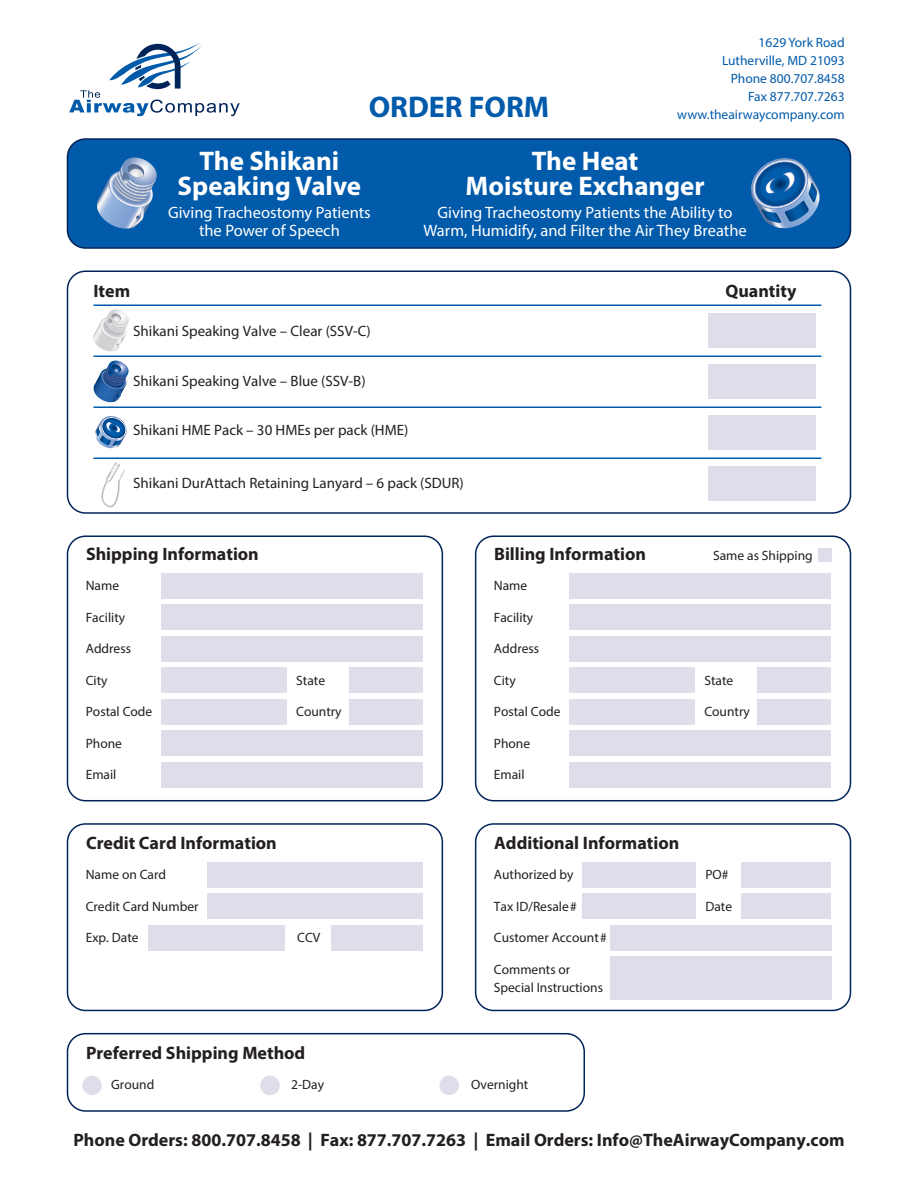
<style>
.page{position:relative;width:918px;height:1188px;background:#fff}
.page>*{position:absolute;margin:0;border:0;box-sizing:border-box;transform-origin:0 0}
.t1{font:700 30px "Myriad Pro";color:#015aaa}
.t2{font:700 27px/25.5px "Myriad Pro";color:#fff;text-align:center}
.t3{font:700 18px "Myriad Pro";color:#231f20}
.t4{font:16.5px/18px "Myriad Pro";color:#fff;text-align:center}
.t5{font:15px "Myriad Pro";color:#231f20}
.t6{font:13.5px/18px "Myriad Pro";color:#231f20}
.t7{font:13.5px/18px "Myriad Pro";color:#015aaa;text-align:right}
</style>
<div class="page">
<div style="left:708px;top:313px;width:107px;height:35px;background:#dedeeb"></div>
<div style="left:708px;top:364px;width:107px;height:35px;background:#dedeeb"></div>
<div style="left:708px;top:415px;width:107px;height:35px;background:#dedeeb"></div>
<div style="left:708px;top:466px;width:107px;height:35px;background:#dedeeb"></div>
<div style="left:161px;top:573px;width:262px;height:26px;background:#dedeeb"></div>
<div style="left:161px;top:604px;width:262px;height:26px;background:#dedeeb"></div>
<div style="left:161px;top:636px;width:262px;height:26px;background:#dedeeb"></div>
<div style="left:161px;top:667px;width:125px;height:26px;background:#dedeeb"></div>
<div style="left:161px;top:699px;width:125px;height:26px;background:#dedeeb"></div>
<div style="left:161px;top:730px;width:262px;height:26px;background:#dedeeb"></div>
<div style="left:161px;top:762px;width:262px;height:26px;background:#dedeeb"></div>
<div style="left:350px;top:667px;width:73px;height:26px;background:#dedeeb"></div>
<div style="left:350px;top:699px;width:73px;height:26px;background:#dedeeb"></div>
<div style="left:67px;top:139px;width:783px;height:109px;background:#015aaa;border-radius:18px"></div>
<div style="left:67px;top:138px;width:784px;height:111px;border:2px solid #002459;border-radius:18px"></div>
<div style="left:67px;top:270px;width:784px;height:244px;border:2px solid #002459;border-radius:18px"></div>
<div style="left:67px;top:823px;width:376px;height:188px;border:2px solid #002459;border-radius:18px"></div>
<svg style="left:69px;top:43px;width:171px;height:73px"></svg>
<hr style="left:93px;top:304px;width:728px;height:2px;background:#015aaa">
<hr style="left:93px;top:356px;width:728px;height:1px;background:#015aaa">
<hr style="left:93px;top:406px;width:728px;height:2px;background:#015aaa">
<hr style="left:93px;top:458px;width:728px;height:1px;background:#015aaa">
<div style="left:67px;top:535px;width:376px;height:266px;border:2px solid #002459;border-radius:18px"></div>
<div style="left:207px;top:862px;width:216px;height:26px;background:#dedeeb"></div>
<div style="left:207px;top:893px;width:216px;height:26px;background:#dedeeb"></div>
<div style="left:332px;top:925px;width:91px;height:26px;background:#dedeeb"></div>
<div style="left:148px;top:925px;width:137px;height:26px;background:#dedeeb"></div>
<div style="left:67px;top:1033px;width:518px;height:79px;border:2px solid #002459;border-radius:18px"></div>
<div style="left:475px;top:823px;width:376px;height:188px;border:2px solid #002459;border-radius:18px"></div>
<div style="left:582px;top:862px;width:114px;height:26px;background:#dedeeb"></div>
<div style="left:582px;top:893px;width:114px;height:26px;background:#dedeeb"></div>
<div style="left:741px;top:862px;width:90px;height:26px;background:#dedeeb"></div>
<div style="left:741px;top:893px;width:90px;height:26px;background:#dedeeb"></div>
<div style="left:610px;top:925px;width:221px;height:26px;background:#dedeeb"></div>
<div style="left:610px;top:956px;width:221px;height:44px;background:#dedeeb"></div>
<div style="left:569px;top:573px;width:262px;height:26px;background:#dedeeb"></div>
<div style="left:569px;top:604px;width:262px;height:26px;background:#dedeeb"></div>
<div style="left:569px;top:636px;width:262px;height:26px;background:#dedeeb"></div>
<div style="left:569px;top:667px;width:126px;height:26px;background:#dedeeb"></div>
<div style="left:569px;top:699px;width:126px;height:26px;background:#dedeeb"></div>
<div style="left:569px;top:730px;width:262px;height:26px;background:#dedeeb"></div>
<div style="left:569px;top:762px;width:262px;height:26px;background:#dedeeb"></div>
<div style="left:758px;top:667px;width:73px;height:26px;background:#dedeeb"></div>
<div style="left:758px;top:699px;width:73px;height:26px;background:#dedeeb"></div>
<div style="left:475px;top:535px;width:376px;height:266px;border:2px solid #002459;border-radius:18px"></div>
<img style="left:66px;top:535px;width:108px;height:26px">
<img style="left:66px;top:423px;width:1px;height:75px">
<img style="left:67px;top:415px;width:112px;height:99px">
<div style="left:818px;top:549px;width:13px;height:13px;background:#dedeeb"></div>
<svg style="left:751px;top:158px;width:69px;height:71px"></svg>
<svg style="left:96px;top:158px;width:61px;height:71px"></svg>
<svg style="left:93px;top:361px;width:36px;height:41px"></svg>
<svg style="left:93px;top:416px;width:35px;height:34px"></svg>
<svg style="left:93px;top:310px;width:36px;height:41px"></svg>
<div style="left:82px;top:1076px;width:20px;height:19px;background:#dedeeb;border-radius:50%"></div>
<div style="left:260px;top:1076px;width:20px;height:19px;background:#dedeeb;border-radius:50%"></div>
<div style="left:439px;top:1076px;width:20px;height:19px;background:#dedeeb;border-radius:50%"></div>
<h1 class="t1" style="left:369px;top:87px;width:182px">ORDER FORM</h1>
<p class="t7" style="left:677px;top:33px;width:169px">1629 York Road<br>Lutherville, MD 21093<br>Phone 800.707.8458<br>Fax 877.707.7263 www.theairwaycompany.com</p>
<h2 class="t2" style="left:178px;top:147px;width:185px">The Shikani<br>Speaking Valve</h2>
<p class="t4" style="left:168px;top:203px;width:204px">Giving Tracheostomy Patients the Power of Speech</p>
<h2 class="t2" style="left:466px;top:147px;width:241px">The Heat<br>Moisture Exchanger</h2>
<p class="t4" style="left:424px;top:203px;width:325px">Giving Tracheostomy Patients the Ability to<br>Warm, Humidify, and Filter the Air They Breathe</p>
<h3 class="t3" style="left:93px;top:279px;width:38px">Item</h3>
<h3 class="t3" style="left:725px;top:279px;width:73px">Quantity</h3>
<p class="t5" style="left:133px;top:322px;width:239px">Shikani Speaking Valve – Clear (SSV-C)</p>
<p class="t5" style="left:133px;top:371px;width:234px">Shikani Speaking Valve – Blue (SSV-B)</p>
<p class="t5" style="left:133px;top:421px;width:277px">Shikani HME Pack – 30 HMEs per pack (HME)</p>
<p class="t5" style="left:133px;top:473px;width:332px">Shikani DurAttach Retaining Lanyard – 6 pack (SDUR)</p>
<h3 class="t3" style="left:86px;top:542px;width:174px">Shipping Information</h3>
<p class="t6" style="left:86px;top:577px;width:35px">Name</p>
<p class="t6" style="left:86px;top:608px;width:41px">Facility</p>
<p class="t6" style="left:86px;top:640px;width:47px">Address</p>
<p class="t6" style="left:86px;top:671px;width:23px">City</p>
<p class="t6" style="left:296px;top:671px;width:30px">State</p>
<p class="t6" style="left:86px;top:703px;width:68px">Postal Code</p>
<p class="t6" style="left:296px;top:703px;width:47px">Country</p>
<p class="t6" style="left:86px;top:734px;width:38px">Phone</p>
<p class="t6" style="left:86px;top:766px;width:32px">Email</p>
<h3 class="t3" style="left:86px;top:831px;width:192px">Credit Card Information</h3>
<p class="t6" style="left:86px;top:866px;width:82px">Name on Card</p>
<p class="t6" style="left:86px;top:897px;width:114px">Credit Card Number</p>
<p class="t6" style="left:86px;top:929px;width:54px">Exp. Date</p>
<p class="t6" style="left:297px;top:929px;width:25px">CCV</p>
<h3 class="t3" style="left:494px;top:542px;width:153px">Billing Information</h3>
<p class="t6" style="left:713px;top:546px;width:101px">Same as Shipping</p>
<p class="t6" style="left:494px;top:577px;width:35px">Name</p>
<p class="t6" style="left:494px;top:608px;width:41px">Facility</p>
<p class="t6" style="left:494px;top:640px;width:47px">Address</p>
<p class="t6" style="left:494px;top:671px;width:23px">City</p>
<p class="t6" style="left:704px;top:671px;width:30px">State</p>
<p class="t6" style="left:494px;top:703px;width:68px">Postal Code</p>
<p class="t6" style="left:704px;top:703px;width:47px">Country</p>
<p class="t6" style="left:494px;top:734px;width:38px">Phone</p>
<p class="t6" style="left:494px;top:766px;width:32px">Email</p>
<h3 class="t3" style="left:494px;top:831px;width:187px">Additional Information</h3>
<p class="t6" style="left:494px;top:866px;width:81px">Authorized by</p>
<p class="t6" style="left:705px;top:866px;width:25px">PO#</p>
<p class="t6" style="left:494px;top:897px;width:84px">Tax ID/Resale #</p>
<p class="t6" style="left:705px;top:897px;width:28px">Date</p>
<p class="t6" style="left:494px;top:929px;width:114px">Customer Account #</p>
<p class="t6" style="left:494px;top:960px;width:111px">Comments or<br>Special Instructions</p>
<h3 class="t3" style="left:86px;top:1041px;width:221px">Preferred Shipping Method</h3>
<p class="t6" style="left:111px;top:1075px;width:45px">Ground</p>
<p class="t6" style="left:291px;top:1075px;width:34px">2-Day</p>
<p class="t6" style="left:471px;top:1075px;width:59px">Overnight</p>
<h3 class="t3" style="left:73px;top:1128px;width:773px">Phone Orders: 800.707.8458 | Fax: 877.707.7263 | Email Orders: Info@TheAirwayCompany.com</h3>
</div>
